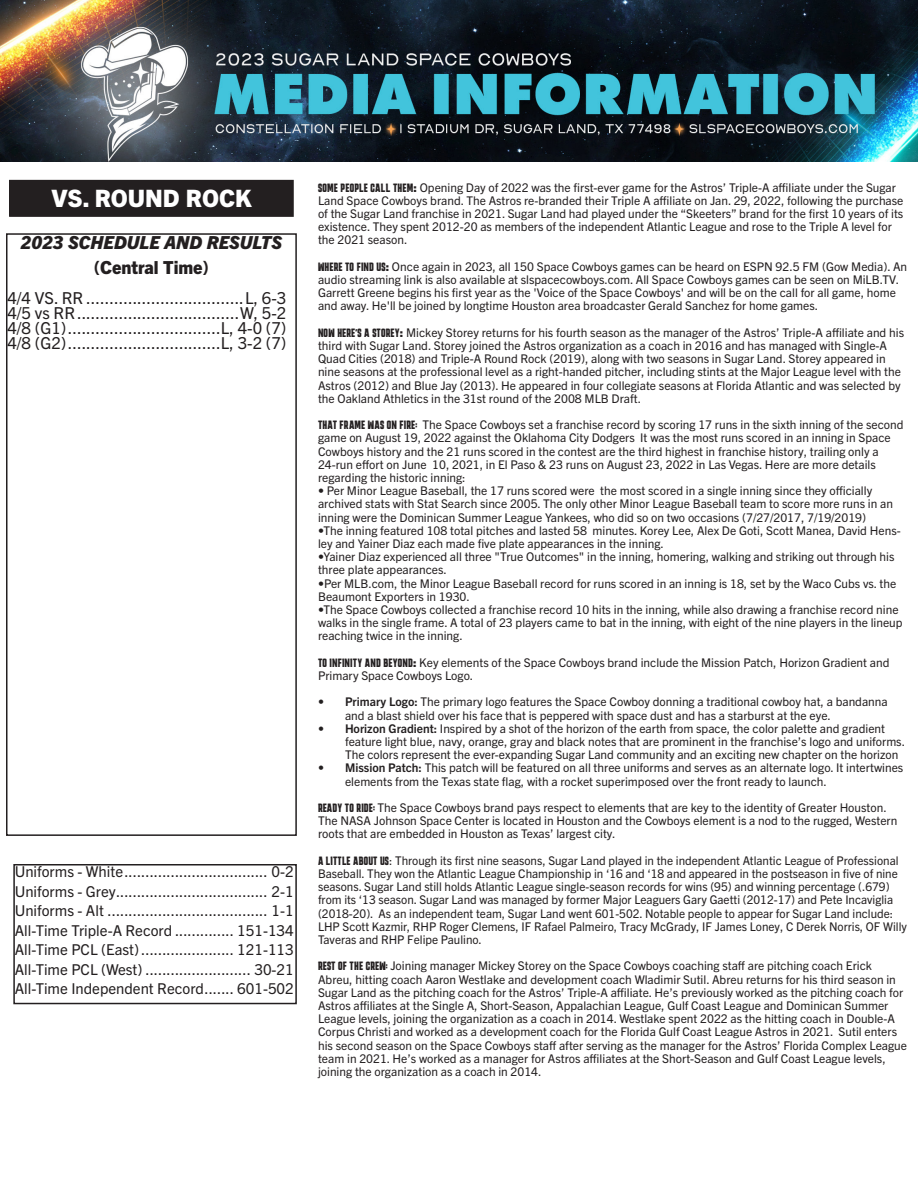
<style>
.page{position:relative;width:918px;height:1188px;background:#fff}
.page>*{position:absolute;margin:0;border:0;box-sizing:border-box;transform-origin:0 0}
.t1{font:800 24px "Trade Gothic Next LT Pro";color:#fff}
.t2{font:italic 800 18px "Trade Gothic Next LT Pro";color:#231f20}
.t3{font:800 18px "Trade Gothic Next LT Pro";color:#231f20}
.t4{font:16.5px "Trade Gothic Next LT Pro";color:#231f20}
.t5{font:15px "Trade Gothic Next LT Pro";color:#231f20}
.t6{font:12px/13.2px "Trade Gothic Next LT Pro";color:#231f20}
.s1{font-family:"Karantina";font-weight:700}
.s2{font-weight:800}
.s3{font-weight:700}
</style>
<div class="page">
<div style="left:10px;top:181px;width:283px;height:35px;background:#231f20"></div>
<div style="left:9px;top:180px;width:285px;height:37px;border:2px solid #231f20"></div>
<div style="left:13px;top:864px;width:284px;height:140px;border:2px solid #231f20"></div>
<img style="left:0;top:0;width:918px;height:161px">
<div style="left:6px;top:233px;width:291px;height:603px;border:2px solid #231f20"></div>
<p class="t1" style="left:51px;top:182px;width:201px">VS. ROUND ROCK</p>
<p class="t2" style="left:21px;top:230px;width:263px">2023 SCHEDULE AND RESULTS</p>
<p class="t3" style="left:94px;top:255px;width:117px">(Central Time)</p>
<p class="t4" style="left:8px;top:287px;width:280px">4/4 VS. RR ..................................L, 6-3</p>
<p class="t4" style="left:8px;top:302px;width:280px">4/5 vs RR...................................W, 5-2</p>
<p class="t4" style="left:8px;top:317px;width:280px">4/8 (G1).................................L, 4-0 (7)</p>
<p class="t4" style="left:8px;top:332px;width:280px">4/8 (G2).................................L, 3-2 (7)</p>
<p class="t5" style="left:15px;top:861px;width:281px">Uniforms - White.................................. 0-2</p>
<p class="t5" style="left:15px;top:881px;width:281px">Uniforms - Grey.................................... 2-1</p>
<p class="t5" style="left:15px;top:900px;width:281px">Uniforms - Alt ...................................... 1-1</p>
<p class="t5" style="left:15px;top:920px;width:281px">All-Time Triple-A Record .............. 151-134</p>
<p class="t5" style="left:15px;top:939px;width:281px">All-Time PCL (East)...................... 121-113</p>
<p class="t5" style="left:15px;top:959px;width:281px">All-Time PCL (West) ......................... 30-21</p>
<p class="t5" style="left:15px;top:978px;width:281px">All-Time Independent Record....... 601-502</p>
<p class="t6" style="left:318px;top:180px;width:587px"><span class="s1">SOME PEOPLE CALL THEM</span><span class="s2">:</span> Opening Day of 2022 was the first-ever game for the Astros’ Triple-A affiliate under the Sugar Land Space Cowboys brand. The Astros re-branded their Triple A affiliate on Jan. 29, 2022, following the purchase of the Sugar Land franchise in 2021. Sugar Land had played under the “Skeeters” brand for the first 10 years of its existence. They spent 2012-20 as members of the independent Atlantic League and rose to the Triple A level for the 2021 season.</p>
<p class="t6" style="left:318px;top:259px;width:591px"><span class="s1">WHERE TO FIND US</span><span class="s2">:</span> Once again in 2023, all 150 Space Cowboys games can be heard on ESPN 92.5 FM (Gow Media). An audio streaming link is also available at slspacecowboys.com. All Space Cowboys games can be seen on MiLB.TV.<br>Garrett Greene begins his first year as the 'Voice of the Space Cowboys' and will be on the call for all game, home and away. He'll be joined by longtime Houston area broadcaster Gerald Sanchez for home games.</p>
<p class="t6" style="left:318px;top:325px;width:588px"><span class="s1">NOW HERE’S A STOREY</span><span class="s2">:</span> Mickey Storey returns for his fourth season as the manager of the Astros’ Triple-A affiliate and his third with Sugar Land. Storey joined the Astros organization as a coach in 2016 and has managed with Single-A Quad Cities (2018) and Triple-A Round Rock (2019), along with two seasons in Sugar Land. Storey appeared in nine seasons at the professional level as a right-handed pitcher, including stints at the Major League level with the Astros (2012) and Blue Jay (2013). He appeared in four collegiate seasons at Florida Atlantic and was selected by the Oakland Athletics in the 31st round of the 2008 MLB Draft.</p>
<p class="t6" style="left:318px;top:417px;width:587px"><span class="s1">THAT FRAME WAS ON FIRE:</span> The Space Cowboys set a franchise record by scoring 17 runs in the sixth inning of the second game on August 19, 2022 against the Oklahoma City Dodgers It was the most runs scored in an inning in Space Cowboys history and the 21 runs scored in the contest are the third highest in franchise history, trailing only a 24-run effort on June 10, 2021, in El Paso &amp; 23 runs on August 23, 2022 in Las Vegas. Here are more details regarding the historic inning:</p>
<p class="t6" style="left:318px;top:483px;width:576px">• Per Minor League Baseball, the 17 runs scored were the most scored in a single inning since they officially archived stats with Stat Search since 2005. The only other Minor League Baseball team to score more runs in an inning were the Dominican Summer League Yankees, who did so on two occasions (7/27/2017, 7/19/2019)</p>
<p class="t6" style="left:318px;top:523px;width:584px">•The inning featured 108 total pitches and lasted 58 minutes. Korey Lee, Alex De Goti, Scott Manea, David Hens&shy;ley and Yainer Diaz each made five plate appearances in the inning.</p>
<p class="t6" style="left:318px;top:549px;width:578px">•Yainer Diaz experienced all three "True Outcomes" in the inning, homering, walking and striking out through his three plate appearances.</p>
<p class="t6" style="left:318px;top:576px;width:580px">•Per MLB.com, the Minor League Baseball record for runs scored in an inning is 18, set by the Waco Cubs vs. the<br>Beaumont Exporters in 1930.</p>
<p class="t6" style="left:318px;top:602px;width:586px">•The Space Cowboys collected a franchise record 10 hits in the inning, while also drawing a franchise record nine walks in the single frame. A total of 23 players came to bat in the inning, with eight of the nine players in the lineup reaching twice in the inning.</p>
<p class="t6" style="left:318px;top:655px;width:573px"><span class="s1">TO INFINITY AND BEYOND</span><span class="s2">:</span> Key elements of the Space Cowboys brand include the Mission Patch, Horizon Gradient and<br>Primary Space Cowboys Logo.</p>
<p class="t6" style="left:345px;top:695px;width:544px;text-indent:-27px"><span class="s3">• Primary Logo:</span> The primary logo features the Space Cowboy donning a traditional cowboy hat, a bandanna and a blast shield over his face that is peppered with space dust and has a starburst at the eye.</p>
<p class="t6" style="left:345px;top:721px;width:562px;text-indent:-27px"><span class="s3">• Horizon Gradient:</span> Inspired by a shot of the horizon of the earth from space, the color palette and gradient feature light blue, navy, orange, gray and black notes that are prominent in the franchise’s logo and uniforms.<br>The colors represent the ever-expanding Sugar Land community and an exciting new chapter on the horizon</p>
<p class="t6" style="left:345px;top:761px;width:560px;text-indent:-27px"><span class="s3">• Mission Patch:</span> This patch will be featured on all three uniforms and serves as an alternate logo. It intertwines elements from the Texas state flag, with a rocket superimposed over the front ready to launch.</p>
<p class="t6" style="left:318px;top:800px;width:581px"><span class="s1">READY TO RIDE:</span> The Space Cowboys brand pays respect to elements that are key to the identity of Greater Houston.<br>The NASA Johnson Space Center is located in Houston and the Cowboys element is a nod to the rugged, Western roots that are embedded in Houston as Texas’ largest city.</p>
<p class="t6" style="left:318px;top:853px;width:590px"><span class="s1">A LITTLE ABOUT US</span>: Through its first nine seasons, Sugar Land played in the independent Atlantic League of Professional Baseball. They won the Atlantic League Championship in ‘16 and ‘18 and appeared in the postseason in five of nine seasons. Sugar Land still holds Atlantic League single-season records for wins (95) and winning percentage (.679) from its ‘13 season. Sugar Land was managed by former Major Leaguers Gary Gaetti (2012-17) and Pete Incaviglia (2018-20). As an independent team, Sugar Land went 601-502. Notable people to appear for Sugar Land include:<br>LHP Scott Kazmir, RHP Roger Clemens, IF Rafael Palmeiro, Tracy McGrady, IF James Loney, C Derek Norris, OF Willy Taveras and RHP Felipe Paulino.</p>
<p class="t6" style="left:318px;top:959px;width:591px"><span class="s1">REST OF THE CREW:</span> Joining manager Mickey Storey on the Space Cowboys coaching staff are pitching coach Erick Abreu, hitting coach Aaron Westlake and development coach Wladimir Sutil. Abreu returns for his third season in Sugar Land as the pitching coach for the Astros’ Triple-A affiliate. He’s previously worked as the pitching coach for Astros affiliates at the Single A, Short-Season, Appalachian League, Gulf Coast League and Dominican Summer League levels, joining the organization as a coach in 2014. Westlake spent 2022 as the hitting coach in Double-A Corpus Christi and worked as a development coach for the Florida Gulf Coast League Astros in 2021. Sutil enters his second season on the Space Cowboys staff after serving as the manager for the Astros’ Florida Complex League team in 2021. He’s worked as a manager for Astros affiliates at the Short-Season and Gulf Coast League levels, joining the organization as a coach in 2014.</p>
</div>
